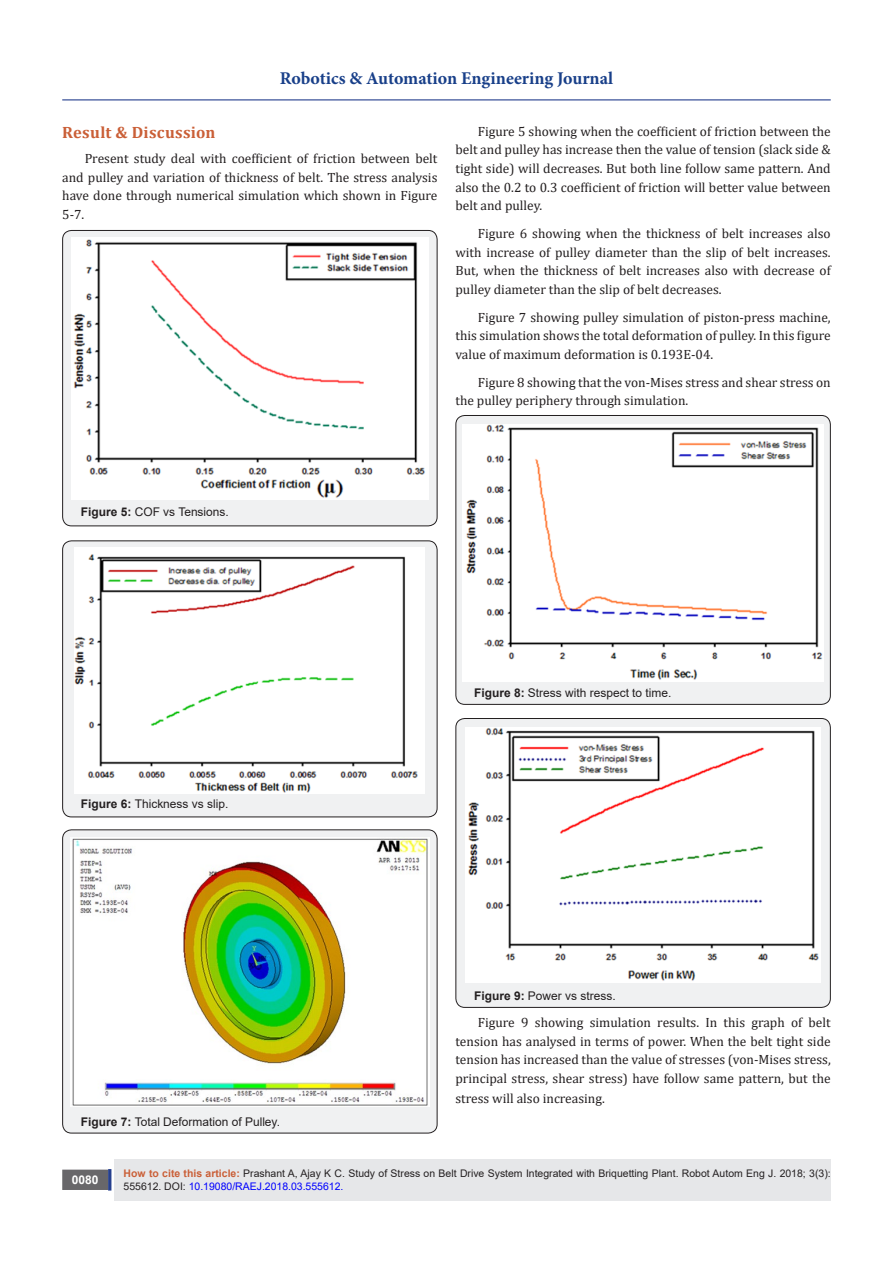
<style>
.page{position:relative;width:893px;height:1263px;background:#fff}
.page>*{position:absolute;margin:0;border:0;box-sizing:border-box;transform-origin:0 0}
.t1{font:700 18px "Minion Pro";letter-spacing:-.005em;color:#183f89}
.t2{font:700 16.5px "Cambria";letter-spacing:.015em;color:#ca5f37}
.Default{font:13.5px/18.8px "Cambria";color:#231f20;text-align:justify}
.t3{font:12px "Arial";color:#231f20}
.t4{font:700 12px "Arial";color:#fff}
.t5{font:10.5px/12.6px "Arial";color:#231f20}
.s1{font-weight:700}
.s2{font-weight:700;color:#ca5f37}
.s3{color:#00f}
</style>
<div class="page">
<div style="left:115px;top:1159px;width:716px;height:41px;background:#e6e7e9"></div>
<div style="left:63px;top:1170px;width:44px;height:19px;background:#68676a"></div>
<div style="left:62px;top:1169px;width:46px;height:21px;border:2px solid #68676a"></div>
<div style="left:108px;top:1169px;width:3px;height:21px;background:#253f8e;border:2px solid #253f8e"></div>
<hr style="left:62px;top:99px;width:769px;height:1px;background:#253f8e">
<div style="left:63px;top:230px;width:374px;height:296px;background:#f0f1f2;border-radius:9px"></div>
<div style="left:62px;top:230px;width:375px;height:296px;border:1px solid #231f20;border-radius:9px"></div>
<img style="left:72px;top:238px;width:356px;height:261px">
<div style="left:63px;top:541px;width:374px;height:276px;background:#f0f1f2;border-radius:9px"></div>
<div style="left:62px;top:540px;width:375px;height:277px;border:1px solid #231f20;border-radius:9px"></div>
<img style="left:75px;top:548px;width:350px;height:245px">
<div style="left:63px;top:830px;width:374px;height:303px;background:#f0f1f2;border-radius:9px"></div>
<div style="left:62px;top:829px;width:375px;height:304px;border:1px solid #231f20;border-radius:9px"></div>
<img style="left:70px;top:837px;width:360px;height:269px">
<div style="left:456px;top:415px;width:374px;height:289px;background:#f0f1f2;border-radius:9px"></div>
<div style="left:455px;top:415px;width:376px;height:290px;border:1px solid #231f20;border-radius:9px"></div>
<img style="left:463px;top:424px;width:360px;height:258px">
<div style="left:456px;top:718px;width:374px;height:289px;background:#f0f1f2;border-radius:9px"></div>
<div style="left:455px;top:718px;width:376px;height:290px;border:1px solid #231f20;border-radius:9px"></div>
<img style="left:466px;top:727px;width:354px;height:256px">
<h1 class="t1" style="left:280px;top:65px;width:335px">Robotics &amp; Automation Engineering Journal</h1>
<p class="t2" style="left:62px;top:121px;width:155px">Result &amp; Discussion</p>
<p class="Default" style="left:62px;top:149px;width:377px;text-indent:22px">Present study deal with coefficient of friction between belt and pulley and variation of thickness of belt. The stress analysis have done through numerical simulation which shown in Figure 5-7.</p>
<p class="Default" style="left:455px;top:121px;width:377px;text-indent:22px">Figure 5 showing when the coefficient of friction between the belt and pulley has increase then the value of tension (slack side &amp; tight side) will decreases. But both line follow same pattern. And also the 0.2 to 0.3 coefficient of friction will better value between belt and pulley.</p>
<p class="Default" style="left:455px;top:224px;width:377px;text-indent:22px">Figure 6 showing when the thickness of belt increases also with increase of pulley diameter than the slip of belt increases.<br>But, when the thickness of belt increases also with decrease of pulley diameter than the slip of belt decreases.</p>
<p class="Default" style="left:455px;top:308px;width:377px;text-indent:22px">Figure 7 showing pulley simulation of piston-press machine, this simulation shows the total deformation of pulley. In this figure value of maximum deformation is 0.193E-04.</p>
<p class="Default" style="left:455px;top:373px;width:377px;text-indent:22px">Figure 8 showing that the von-Mises stress and shear stress on the pulley periphery through simulation.</p>
<p class="t3" style="left:81px;top:503px;width:149px"><span class="s1">Figure 5:</span> COF vs Tensions.</p>
<p class="t3" style="left:81px;top:796px;width:149px"><span class="s1">Figure 6:</span> Thickness vs slip.</p>
<p class="t3" style="left:474px;top:685px;width:199px"><span class="s1">Figure 8:</span> Stress with respect to time.</p>
<p class="t3" style="left:81px;top:1113px;width:201px"><span class="s1">Figure 7:</span> Total Deformation of Pulley.</p>
<p class="t3" style="left:474px;top:988px;width:143px"><span class="s1">Figure 9:</span> Power vs stress.</p>
<p class="Default" style="left:455px;top:1013px;width:377px;text-indent:22px">Figure 9 showing simulation results. In this graph of belt tension has analysed in terms of power. When the belt tight side tension has increased than the value of stresses (von-Mises stress, principal stress, shear stress) have follow same pattern, but the</p>
<p class="Default" style="left:455px;top:1089px;width:151px">stress will also increasing.</p>
<p class="t4" style="left:72px;top:1171px;width:28px">0080</p>
<p class="t5" style="left:124px;top:1167px;width:709px"><span class="s2">How to cite this article:</span> Prashant A, Ajay K C. Study of Stress on Belt Drive System Integrated with Briquetting Plant. Robot Autom Eng J. 2018; 3(3):<br>555612. DOI: <span class="s3">10.19080/RAEJ.2018.03.555612.</span></p>
</div>
